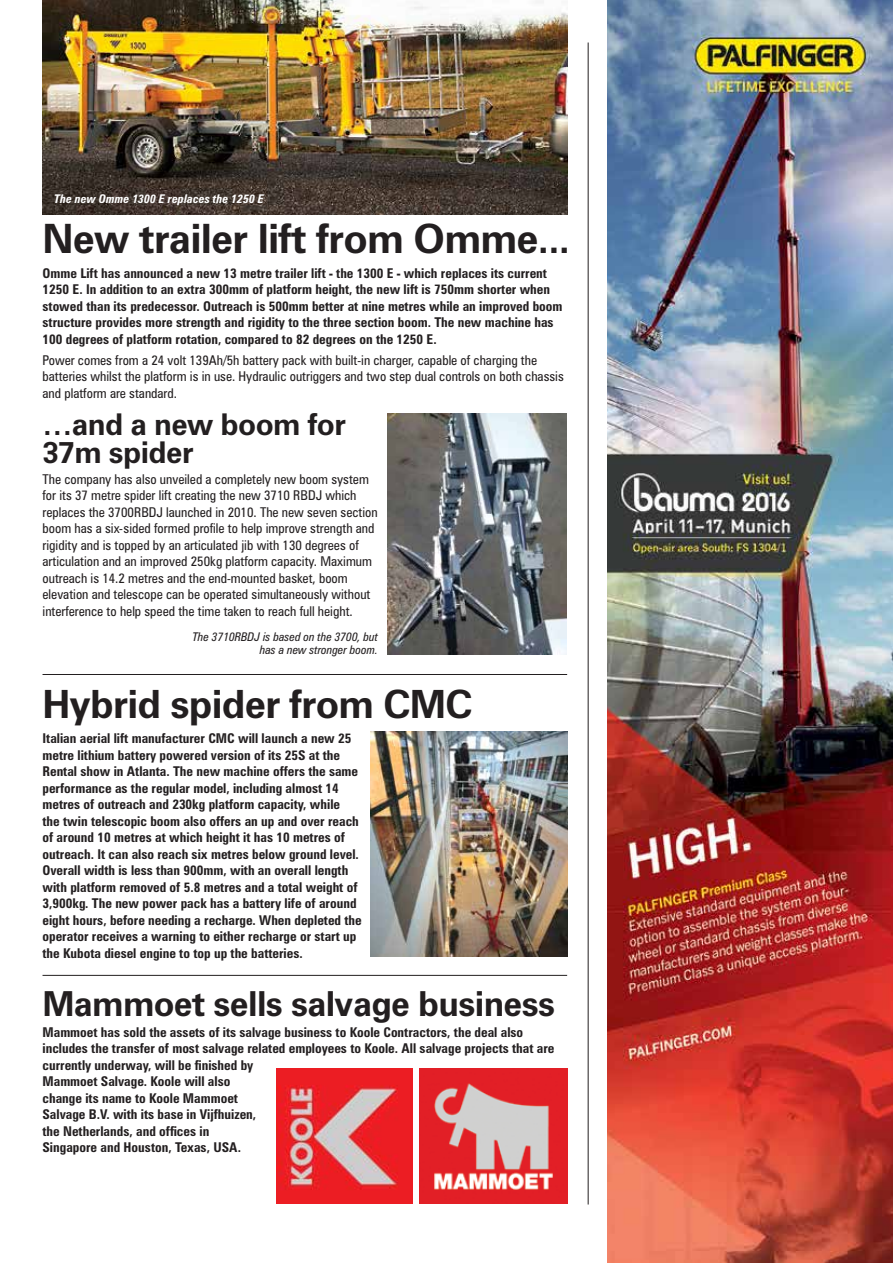
<style>
.page{position:relative;width:893px;height:1263px;background:#fff}
.page>*{position:absolute;margin:0;border:0;box-sizing:border-box;transform-origin:0 0}
.t1{font:700 40.5px "Zurich BT";letter-spacing:-.02em;color:#231f20}
.t2{font:700 39px "Zurich BT";letter-spacing:-.02em;color:#231f20}
.t3{font:700 34.5px "Zurich BT";letter-spacing:-.02em;color:#231f20}
.t4{font:700 30px/28.5px "Zurich BT";letter-spacing:-.02em;color:#231f20}
.t5{font:700 condensed 13.5px/16.5px "Zurich BT";color:#231f20}
.t6{font:condensed 13.5px/16.5px "Zurich BT";color:#231f20}
.t7{font:italic condensed 12px/13.5px "Zurich BT";color:#231f20;text-align:right}
.t8{font:italic 700 condensed 12px "Zurich BT";color:#fff}
</style>
<div class="page">
<hr style="left:588px;top:43px;width:1px;height:1161px;background:#231f20">
<img style="left:43px;top:0;width:524px;height:214px">
<img style="left:387px;top:414px;width:180px;height:240px">
<hr style="left:43px;top:674px;width:524px;height:1px;background:#231f20">
<hr style="left:43px;top:975px;width:524px;height:1px;background:#231f20">
<img style="left:370px;top:731px;width:197px;height:226px">
<img style="left:276px;top:1068px;width:137px;height:135px">
<img style="left:420px;top:1068px;width:148px;height:135px">
<img style="left:608px;top:0;width:285px;height:1263px">
<p class="t8" style="left:54px;top:191px;width:211px">The new Omme 1300 E replaces the 1250 E</p>
<h1 class="t1" style="left:43px;top:214px;width:529px">New trailer lift from Omme...</h1>
<p class="t5" style="left:43px;top:265px;width:522px">Omme Lift has announced a new 13 metre trailer lift - the 1300 E - which replaces its current 1250 E. In addition to an extra 300mm of platform height, the new lift is 750mm shorter when stowed than its predecessor. Outreach is 500mm better at nine metres while an improved boom structure provides more strength and rigidity to the three section boom. The new machine has 100 degrees of platform rotation, compared to 82 degrees on the 1250 E.</p>
<p class="t6" style="left:43px;top:351px;width:523px">Power comes from a 24 volt 139Ah/5h battery pack with built-in charger, capable of charging the batteries whilst the platform is in use. Hydraulic outriggers and two step dual controls on both chassis and platform are standard.</p>
<h3 class="t4" style="left:43px;top:409px;width:305px">…and a new boom for<br>37m spider</h3>
<p class="t6" style="left:43px;top:471px;width:337px">The company has also unveiled a completely new boom system for its 37 metre spider lift creating the new 3710 RBDJ which replaces the 3700RBDJ launched in 2010. The new seven section boom has a six-sided formed profile to help improve strength and rigidity and is topped by an articulated jib with 130 degrees of articulation and an improved 250kg platform capacity. Maximum outreach is 14.2 metres and the end-mounted basket, boom elevation and telescope can be operated simultaneously without interference to help speed the time taken to reach full height.</p>
<p class="t7" style="left:192px;top:629px;width:187px">The 3710RBDJ is based on the 3700, but has a new stronger boom.</p>
<h2 class="t2" style="left:43px;top:681px;width:432px">Hybrid spider from CMC</h2>
<p class="t5" style="left:43px;top:730px;width:321px">Italian aerial lift manufacturer CMC will launch a new 25 metre lithium battery powered version of its 25S at the Rental show in Atlanta. The new machine offers the same performance as the regular model, including almost 14 metres of outreach and 230kg platform capacity, while<br>the twin telescopic boom also offers an up and over reach of around 10 metres at which height it has 10 metres of outreach. It can also reach six metres below ground level.<br>Overall width is less than 900mm, with an overall length with platform removed of 5.8 metres and a total weight of 3,900kg. The new power pack has a battery life of around eight hours, before needing a recharge. When depleted the operator receives a warning to either recharge or start up the Kubota diesel engine to top up the batteries.</p>
<h3 class="t3" style="left:43px;top:983px;width:514px">Mammoet sells salvage business</h3>
<p class="t5" style="left:43px;top:1024px;width:513px">Mammoet has sold the assets of its salvage business to Koole Contractors, the deal also includes the transfer of most salvage related employees to Koole. All salvage projects that are currently underway, will be finished by<br>Mammoet Salvage. Koole will also<br>change its name to Koole Mammoet<br>Salvage B.V. with its base in Vijfhuizen,<br>the Netherlands, and offices in<br>Singapore and Houston, Texas, USA.</p>
</div>
